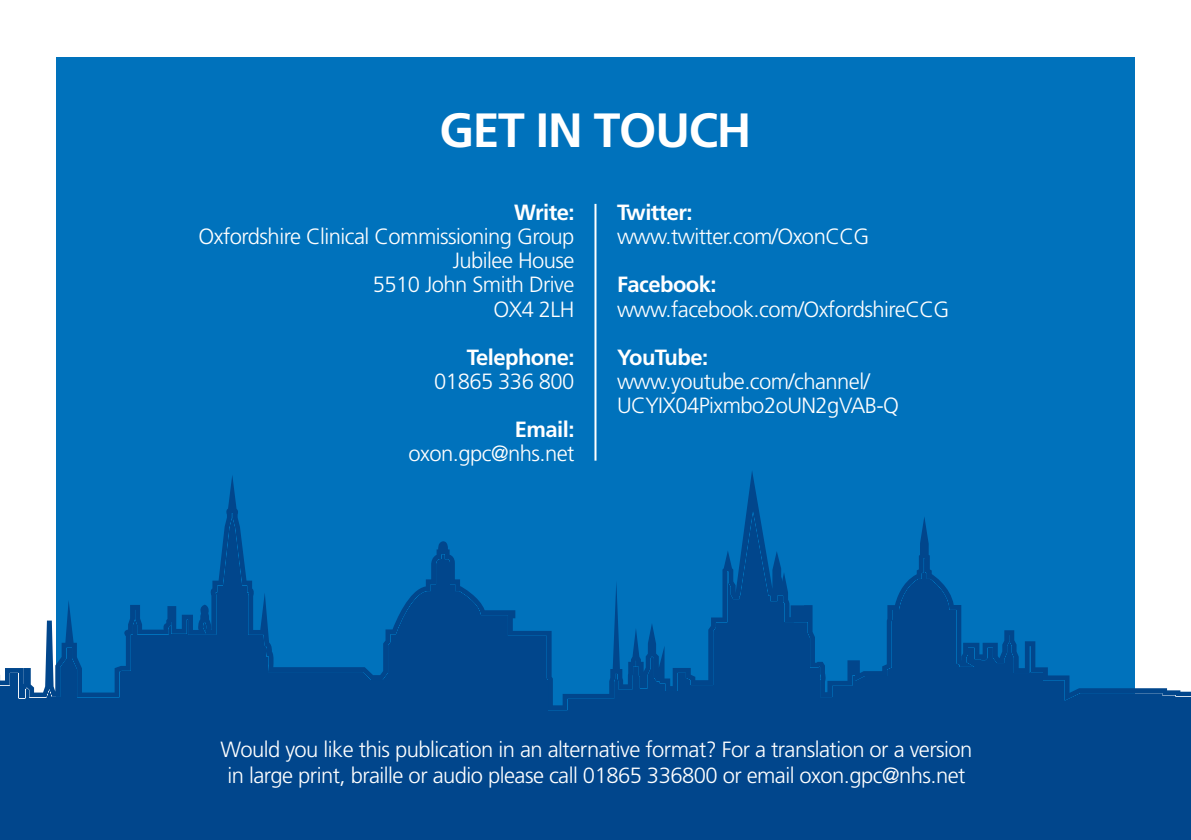
<style>
.page{position:relative;width:1191px;height:840px;background:#fff}
.page>*{position:absolute;margin:0;border:0;box-sizing:border-box;transform-origin:0 0}
.t1{font:700 48px "Frutiger LT Std";letter-spacing:-.025em;color:#fff}
.t2{font:300 22px/24px "Frutiger LT Std";letter-spacing:-.025em;color:#fff;text-align:center}
.t3{font:700 22px "Frutiger LT Std";letter-spacing:-.025em;color:#fff}
.s1{font-weight:700}
</style>
<div class="page">
<div style="left:57px;top:57px;width:1078px;height:725px;background:#0072bc"></div>
<svg style="left:0;top:470px;width:1191px;height:369px;fill:#01468c"></svg>
<hr style="left:594px;top:204px;width:2px;height:256px;background:#fff">
<p class="t1" style="left:439px;top:102px;width:314px">GET IN TOUCH</p>
<p class="t3" style="left:514px;top:200px;width:62px">Write:</p>
<p class="t2" style="left:198px;top:225px;width:377px">Oxfordshire Clinical Commissioning Group</p>
<p class="t2" style="left:453px;top:249px;width:123px">Jubilee House</p>
<p class="t2" style="left:373px;top:273px;width:203px">5510 John Smith Drive</p>
<p class="t2" style="left:493px;top:297px;width:83px">OX4 2LH</p>
<p class="t3" style="left:467px;top:344px;width:109px">Telephone:</p>
<p class="t2" style="left:434px;top:369px;width:142px">01865 336 800</p>
<p class="t3" style="left:515px;top:416px;width:61px">Email:</p>
<p class="t2" style="left:408px;top:441px;width:167px">oxon.gpc@nhs.net</p>
<p class="t3" style="left:617px;top:200px;width:77px">Twitter:</p>
<p class="t2" style="left:617px;top:225px;width:254px">www.twitter.com/OxonCCG</p>
<p class="t3" style="left:617px;top:272px;width:101px">Facebook:</p>
<p class="t2" style="left:617px;top:297px;width:334px">www.facebook.com/OxfordshireCCG</p>
<p class="t2" style="left:617px;top:345px;width:283px;text-align:left"><span class="s1">YouTube: </span>www.youtube.com/channel/<br>UCYIX04Pixmbo2oUN2gVAB-Q</p>
<p class="t2" style="left:221px;top:736px;width:753px;line-height:26px">Would you like this publication in an alternative format? For a translation or a version in large print, braille or audio please call 01865 336800 or email oxon.gpc@nhs.net</p>
</div>
